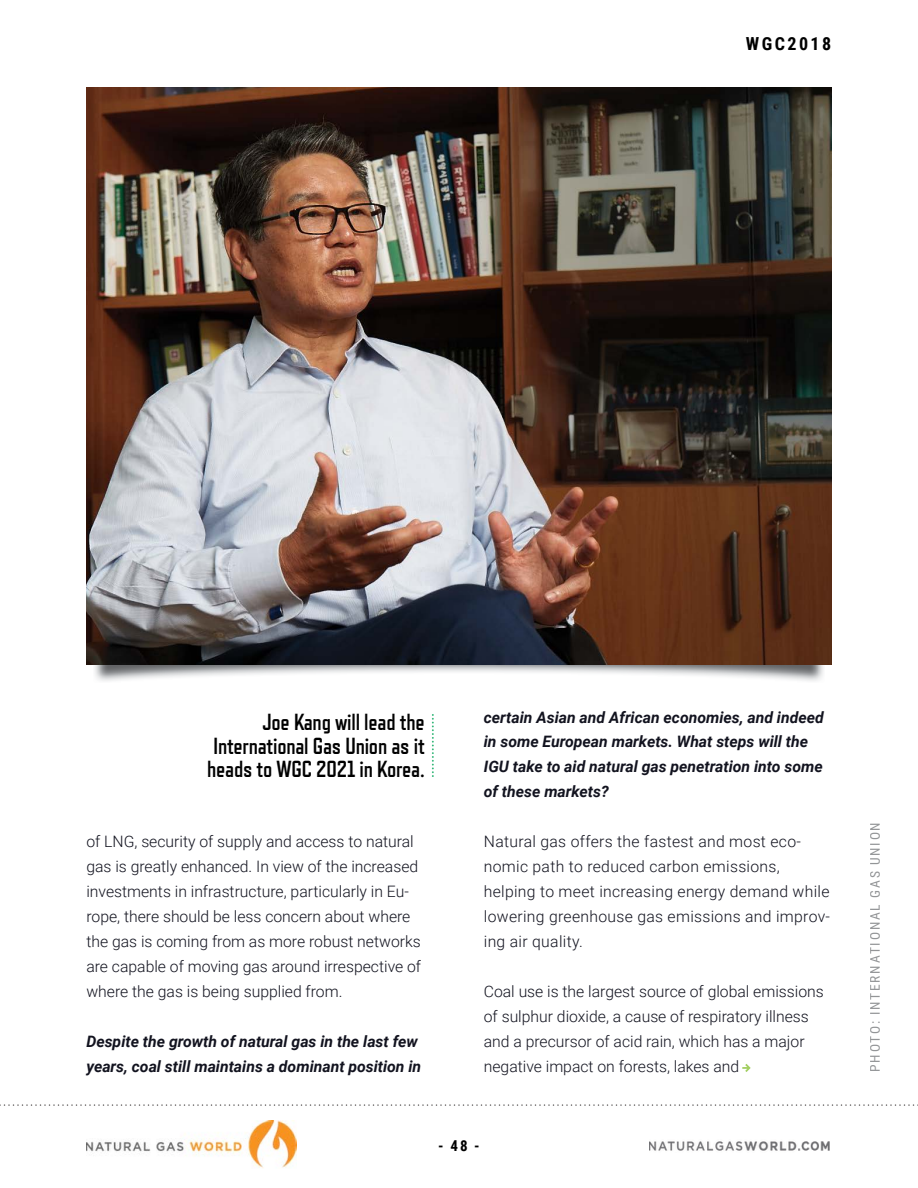
<style>
.page{position:relative;width:918px;height:1188px;background:#fff}
.page>*{position:absolute;margin:0;border:0;box-sizing:border-box;transform-origin:0 0}
.t1{font:700 23.25px/23.2px "Refrigerator Deluxe";letter-spacing:-.01em;color:#000;text-align:justify}
.t2{font:700 18px "Roboto Condensed";letter-spacing:.135em;color:#000}
.t3{font:300 15.75px/25px "Roboto";color:#12131f}
.t4{font:italic 700 15.75px/25px "Roboto";color:#12131f}
.t5{font:300 15.75px/25px "Roboto";letter-spacing:.02em;color:#12131f}
.t6{font:700 15px "Roboto Condensed";color:#000}
.t7{font:13.5px "Roboto Condensed";letter-spacing:.135em;color:#939597}
</style>
<div class="page">
<img style="left:94px;top:664px;width:730px;height:17px">
<svg style="left:742px;top:1064px;width:9px;height:8px"></svg>
<svg style="left:432px;top:714px;width:2px;height:63px"></svg>
<img style="left:86px;top:88px;width:746px;height:576px">
<svg style="left:0;top:1104px;width:918px;height:2px"></svg>
<img style="left:86px;top:1121px;width:210px;height:47px">
<img style="left:649px;top:1141px;width:181px;height:10px">
<p class="t2" style="left:746px;top:31px;width:87px">WGC2018</p>
<h1 class="t1" style="left:207px;top:711px;width:219px;text-indent:55px">Joe Kang will lead the International Gas Union as it heads to WGC 2021 in Korea.</h1>
<p class="t3" style="left:86px;top:829px;width:336px">of LNG, security of supply and access to natural gas is greatly enhanced. In view of the increased investments in infrastructure, particularly in Eu&shy;rope, there should be less concern about where the gas is coming from as more robust networks are capable of moving gas around irrespective of where the gas is being supplied from.</p>
<p class="t4" style="left:86px;top:1028px;width:336px">Despite the growth of natural gas in the last few years, coal still maintains a dominant position in</p>
<p class="t4" style="left:484px;top:704px;width:341px">certain Asian and African economies, and indeed in some European markets. What steps will the IGU take to aid natural gas penetration into some of these markets?</p>
<p class="t5" style="left:484px;top:829px;width:348px">Natural gas offers the fastest and most eco&shy;nomic path to reduced carbon emissions, helping to meet increasing energy demand while lowering greenhouse gas emissions and improv&shy;ing air quality.</p>
<p class="t3" style="left:484px;top:979px;width:341px">Coal use is the largest source of global emissions of sulphur dioxide, a cause of respiratory illness and a precursor of acid rain, which has a major negative impact on forests, lakes and</p>
<p class="t6" style="left:438px;top:1135px;width:43px">- 48 -</p>
<p class="t7" style="left:866px;top:1072px;width:251px;rotate:-90deg">PHOTO: INTERNATIONAL GAS UNION</p>
</div>
